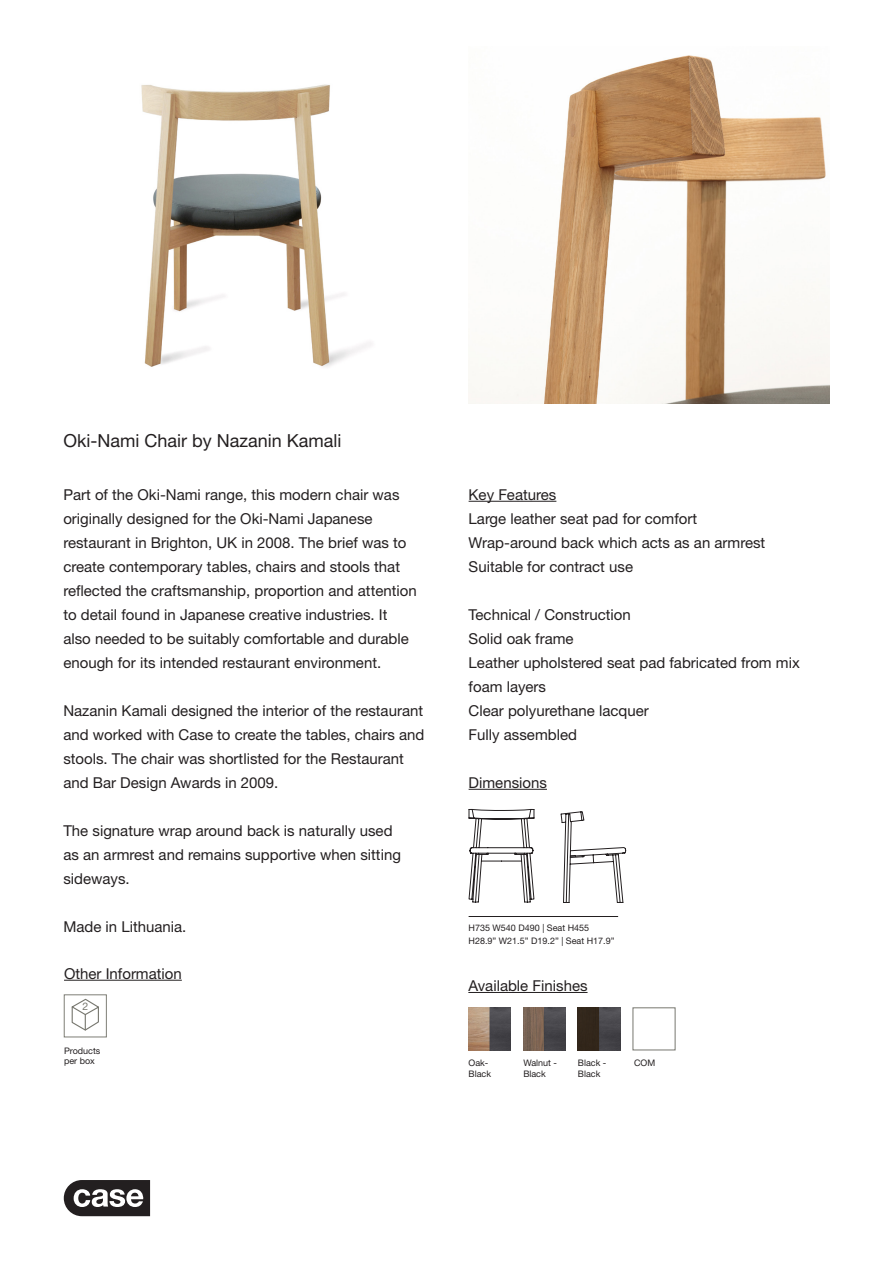
<style>
.page{position:relative;width:893px;height:1263px;background:#fff}
.page>*{position:absolute;margin:0;border:0;box-sizing:border-box;transform-origin:0 0}
.t1{font:18px "Helvetica Neue LT Std";color:#231f20}
.Paragraph_Reg{font:15px/24px "Helvetica Neue LT Std";color:#231f20}
.t2{font:10.5px "Helvetica Neue LT Std";color:#77776f}
.Paragraph_Small{font:9px "Helvetica Neue LT Std";color:#231f20}
</style>
<div class="page">
<svg style="left:64px;top:1180px;width:86px;height:36px"></svg>
<img style="left:141px;top:84px;width:231px;height:283px">
<img style="left:469px;top:55px;width:360px;height:349px">
<hr style="left:469px;top:501px;width:87px;height:1px;background:#231f20">
<hr style="left:469px;top:789px;width:78px;height:1px;background:#231f20">
<svg style="left:468px;top:808px;width:158px;height:95px"></svg>
<hr style="left:468px;top:992px;width:120px;height:1px;background:#231f20">
<img style="left:468px;top:1008px;width:43px;height:42px">
<div style="left:64px;top:994px;width:43px;height:43px;border:1px solid #7e7e76"></div>
<svg style="left:71px;top:998px;width:28px;height:33px"></svg>
<hr style="left:64px;top:980px;width:118px;height:1px;background:#231f20">
<hr style="left:469px;top:916px;width:149px;height:1px;background:#231f20">
<img style="left:578px;top:1008px;width:21px;height:42px">
<img style="left:523px;top:1008px;width:21px;height:42px">
<img style="left:544px;top:1008px;width:22px;height:42px">
<img style="left:599px;top:1008px;width:21px;height:42px">
<p class="t1" style="left:63px;top:430px;width:280px">Oki-Nami Chair by Nazanin Kamali</p>
<p class="Paragraph_Reg" style="left:63px;top:482px;width:355px">Part of the Oki-Nami range, this modern chair was originally designed for the Oki-Nami Japanese restaurant in Brighton, UK in 2008. The brief was to create contemporary tables, chairs and stools that reflected the craftsmanship, proportion and attention to detail found in Japanese creative industries. It also needed to be suitably comfortable and durable enough for its intended restaurant environment.</p>
<p class="Paragraph_Reg" style="left:63px;top:698px;width:363px">Nazanin Kamali designed the interior of the restaurant and worked with Case to create the tables, chairs and stools. The chair was shortlisted for the Restaurant and Bar Design Awards in 2009.</p>
<p class="Paragraph_Reg" style="left:63px;top:818px;width:339px">The signature wrap around back is naturally used as an armrest and remains supportive when sitting sideways.</p>
<p class="Paragraph_Reg" style="left:63px;top:914px;width:125px">Made in Lithuania.</p>
<p class="Paragraph_Reg" style="left:64px;top:961px;width:119px">Other Information</p>
<p class="t2" style="left:82px;top:1000px;width:7px">2</p>
<p class="Paragraph_Small" style="left:64px;top:1045px;width:38px">Products</p>
<p class="Paragraph_Small" style="left:64px;top:1056px;width:32px">per box</p>
<p class="Paragraph_Reg" style="left:469px;top:482px;width:89px">Key Features</p>
<p class="Paragraph_Reg" style="left:469px;top:506px;width:230px">Large leather seat pad for comfort</p>
<p class="Paragraph_Reg" style="left:469px;top:530px;width:298px">Wrap-around back which acts as an armrest</p>
<p class="Paragraph_Reg" style="left:469px;top:554px;width:166px">Suitable for contract use</p>
<p class="Paragraph_Reg" style="left:469px;top:602px;width:164px">Technical / Construction</p>
<p class="Paragraph_Reg" style="left:469px;top:626px;width:107px">Solid oak frame</p>
<p class="Paragraph_Reg" style="left:469px;top:650px;width:333px">Leather upholstered seat pad fabricated from mix foam layers</p>
<p class="Paragraph_Reg" style="left:469px;top:698px;width:182px">Clear polyurethane lacquer</p>
<p class="Paragraph_Reg" style="left:469px;top:722px;width:110px">Fully assembled</p>
<p class="Paragraph_Reg" style="left:469px;top:770px;width:80px">Dimensions</p>
<p class="Paragraph_Small" style="left:469px;top:922px;width:122px">H735 W540 D490 | Seat H455</p>
<p class="Paragraph_Small" style="left:469px;top:935px;width:147px">H28.9” W21.5” D19.2” | Seat H17.9”</p>
<p class="Paragraph_Reg" style="left:468px;top:973px;width:121px">Available Finishes</p>
<p class="Paragraph_Small" style="left:468px;top:1057px;width:21px">Oak-</p>
<p class="Paragraph_Small" style="left:468px;top:1068px;width:24px">Black</p>
<p class="Paragraph_Small" style="left:523px;top:1057px;width:35px">Walnut -</p>
<p class="Paragraph_Small" style="left:523px;top:1068px;width:24px">Black</p>
<p class="Paragraph_Small" style="left:578px;top:1057px;width:30px">Black -</p>
<p class="Paragraph_Small" style="left:634px;top:1057px;width:23px">COM</p>
<p class="Paragraph_Small" style="left:578px;top:1068px;width:24px">Black</p>
</div>
